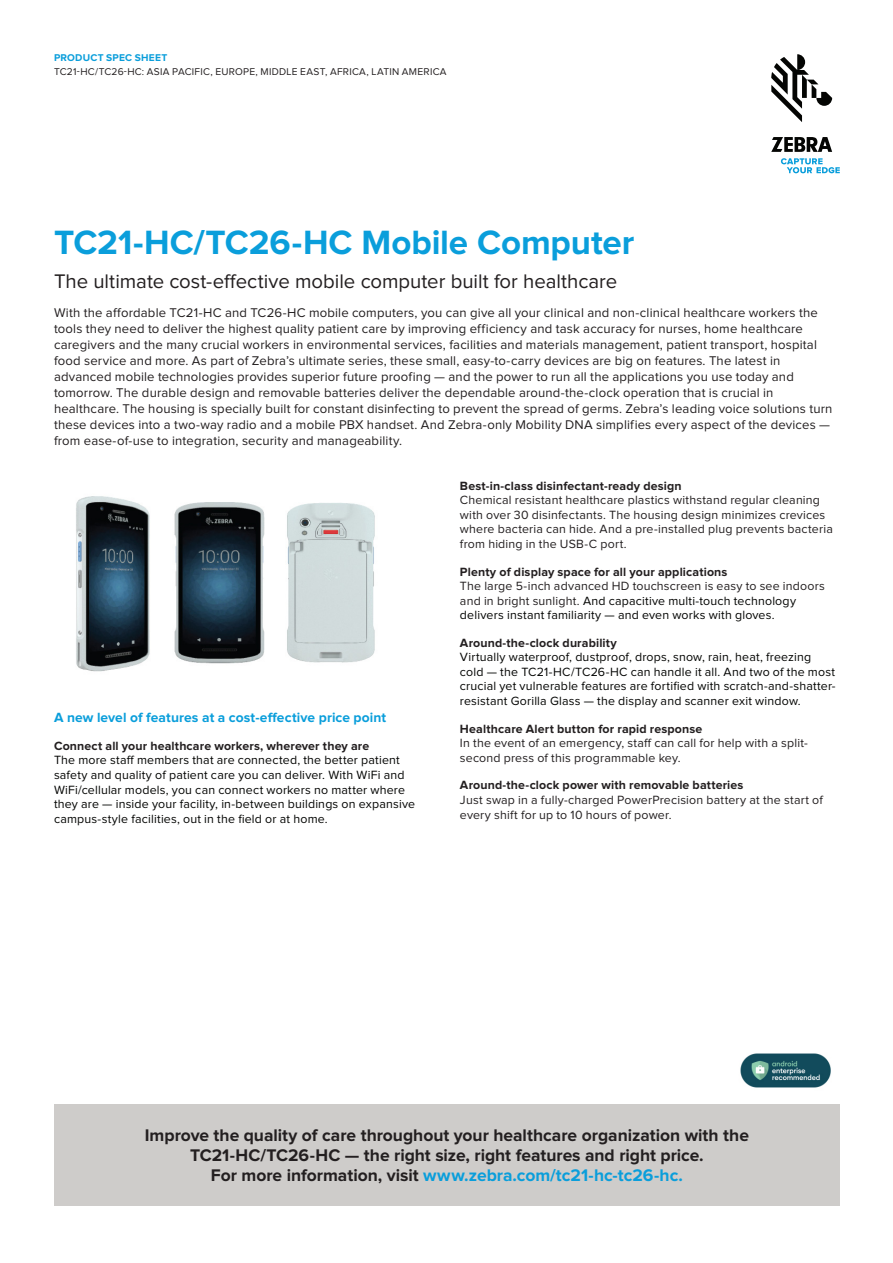
<style>
.page{position:relative;width:893px;height:1263px;background:#fff}
.page>*{position:absolute;margin:0;border:0;box-sizing:border-box;transform-origin:0 0}
.Heading-1-Cover{font:700 34.95px "Proxima Nova";letter-spacing:-.005em;color:#0a9edb}
.Subhead-1-Cover{font:20.4px "Proxima Nova";color:#231f20}
.CTA-Call_To_Action{font:700 17.4px/20.4px "Proxima Nova";letter-spacing:-.005em;color:#231f20;text-align:center}
.CTA-Call_To_Action-2{font:700 17.4px "Proxima Nova";color:#0a9edb}
.Heading-2_Interior_B{font:700 13.8px "Proxima Nova";letter-spacing:.005em;color:#0a9edb}
.Introduction-Cover{font:13.05px/16px "Proxima Nova";letter-spacing:.015em;color:#231f20}
.Body{font:12.3px/14.5px "Proxima Nova";letter-spacing:.015em;color:#040503}
.Body-2{font:12.3px/14.5px "Proxima Nova";letter-spacing:.015em;color:#231f20}
.Heading-3_Interior_B{font:700 12.3px "Proxima Nova";letter-spacing:.01em;color:#231f20}
.Heading-3_Interior_B-2{font:12.3px/14.5px "Proxima Nova";letter-spacing:.015em;color:#231f20}
.Zebra_Product_Descri{font:10.2px "Proxima Nova";letter-spacing:.025em;color:#231f20}
.Collateral_Type{font:700 10.2px "Proxima Nova";letter-spacing:.02em;color:#0a9edb}
.s1{color:#231f20}
</style>
<div class="page">
<div style="left:54px;top:1104px;width:786px;height:101px;background:#ceccca"></div>
<img style="left:76px;top:496px;width:299px;height:176px">
<img style="left:740px;top:1053px;width:91px;height:35px">
<svg style="left:771px;top:54px;width:61px;height:68px"></svg>
<svg style="left:771px;top:137px;width:61px;height:15px"></svg>
<svg style="left:781px;top:158px;width:59px;height:15px"></svg>
<p class="Collateral_Type" style="left:54px;top:53px;width:115px">PRODUCT SPEC SHEET</p>
<p class="Zebra_Product_Descri" style="left:54px;top:67px;width:394px">TC21-HC/TC26-HC: ASIA PACIFIC, EUROPE, MIDDLE EAST, AFRICA, LATIN AMERICA</p>
<p class="Heading-1-Cover" style="left:54px;top:227px;width:582px">TC21-HC/TC26-HC Mobile Computer</p>
<p class="Subhead-1-Cover" style="left:54px;top:272px;width:565px">The ultimate cost-effective mobile computer built for healthcare</p>
<p class="Introduction-Cover" style="left:54px;top:305px;width:780px">With the affordable TC21-HC and TC26-HC mobile computers, you can give all your clinical and non-clinical healthcare workers the tools they need to deliver the highest quality patient care by improving efficiency and task accuracy for nurses, home healthcare caregivers and the many crucial workers in environmental services, facilities and materials management, patient transport, hospital food service and more. As part of Zebra’s ultimate series, these small, easy-to-carry devices are big on features. The latest in advanced mobile technologies provides superior future proofing — and the power to run all the applications you use today and tomorrow. The durable design and removable batteries deliver the dependable around-the-clock operation that is crucial in healthcare. The housing is specially built for constant disinfecting to prevent the spread of germs. Zebra’s leading voice solutions turn these devices into a two-way radio and a mobile PBX handset. And Zebra-only Mobility DNA simplifies every aspect of the devices — from ease-of-use to integration, security and manageability.</p>
<p class="Heading-2_Interior_B" style="left:54px;top:711px;width:334px">A new level of features at a cost-effective price point</p>
<p class="Heading-3_Interior_B" style="left:54px;top:740px;width:317px">Connect all your healthcare workers, wherever they are</p>
<p class="Body" style="left:54px;top:754px;width:363px">The more staff members that are connected, the better patient safety and quality of patient care you can deliver. With WiFi and WiFi/cellular models, you can connect workers no matter where they are — inside your facility, in-between buildings on expansive campus-style facilities, out in the field or at home.</p>
<p class="Heading-3_Interior_B" style="left:460px;top:480px;width:223px">Best-in-class disinfectant-ready design</p>
<p class="Body-2" style="left:460px;top:493px;width:374px">Chemical resistant healthcare plastics withstand regular cleaning with over 30 disinfectants. The housing design minimizes crevices where bacteria can hide. And a pre-installed plug prevents bacteria from hiding in the USB-C port.</p>
<p class="Heading-3_Interior_B" style="left:460px;top:566px;width:269px">Plenty of display space for all your applications</p>
<p class="Body" style="left:460px;top:579px;width:366px"><span class="s1">The large 5-inch advanced HD touchscreen is easy to see indoors and in bright sunlight.</span> And capacitive multi-touch technology delivers instant familiarity — and even works with gloves.</p>
<p class="Heading-3_Interior_B" style="left:460px;top:637px;width:158px">Around-the-clock durability</p>
<p class="Body" style="left:460px;top:650px;width:377px">Virtually waterproof, dustproof, drops, snow, rain, heat, freezing cold — the TC21-HC/TC26-HC can handle it all. And two of the most crucial yet vulnerable features are fortified with scratch-and-shatter&shy;resistant Gorilla Glass — the display and scanner exit window.</p>
<p class="Heading-3_Interior_B" style="left:460px;top:723px;width:244px">Healthcare Alert button for rapid response</p>
<p class="Heading-3_Interior_B-2" style="left:460px;top:736px;width:349px">In the event of an emergency, staff can call for help with a split&shy;second press of this programmable key.</p>
<p class="Heading-3_Interior_B" style="left:460px;top:780px;width:285px">Around-the-clock power with removable batteries</p>
<p class="Body-2" style="left:460px;top:793px;width:364px">Just swap in a fully-charged PowerPrecision battery at the start of every shift for up to 10 hours of power.</p>
<p class="CTA-Call_To_Action" style="left:145px;top:1125px;width:606px">Improve the quality of care throughout your healthcare organization with the<br>TC21-HC/TC26-HC — the right size, right features and right price.</p>
<p class="CTA-Call_To_Action-2" style="left:211px;top:1167px;width:474px"><span class="s1">For more information, visit</span> www.zebra.com/tc21-hc-tc26-hc.</p>
</div>
